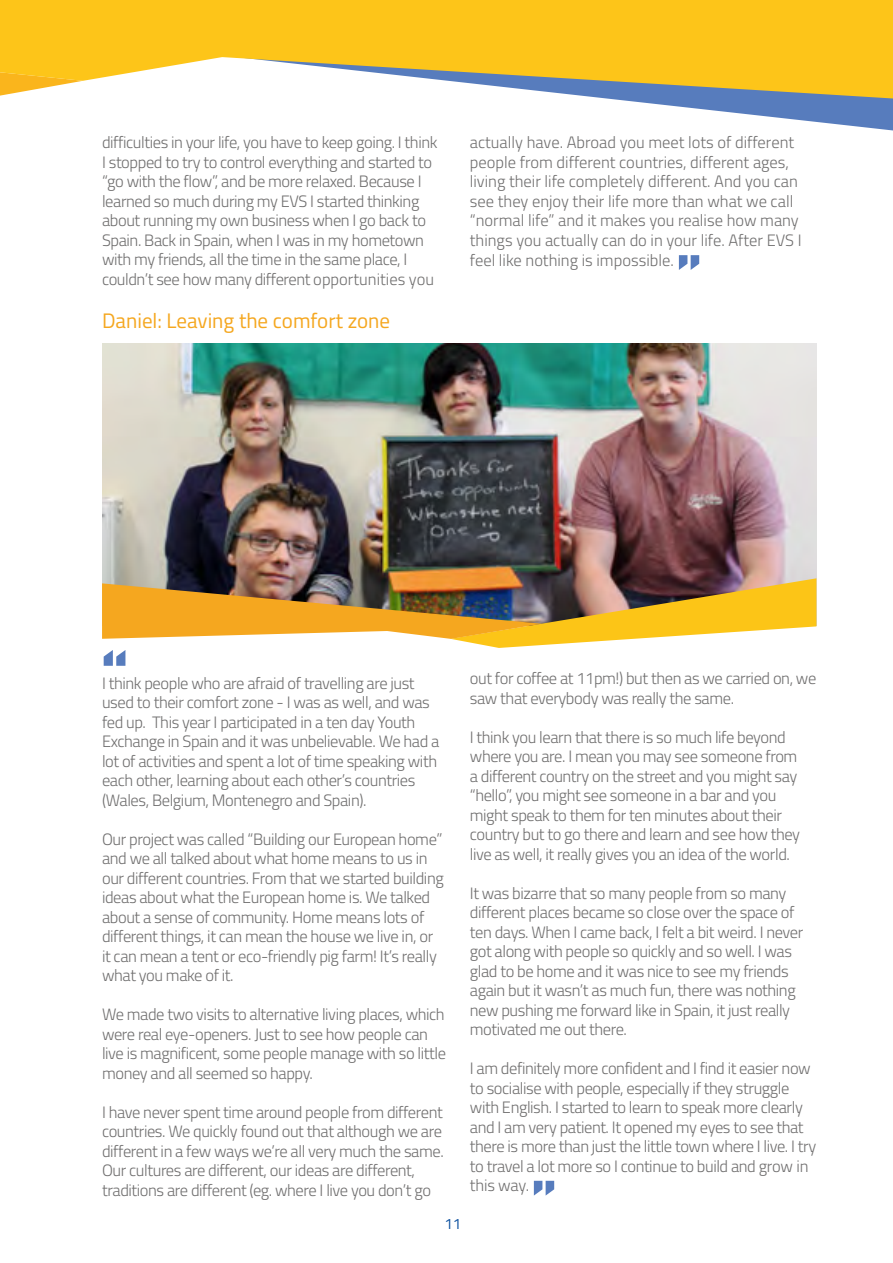
<style>
.page{position:relative;width:893px;height:1263px;background:#fff}
.page>*{position:absolute;margin:0;border:0;box-sizing:border-box;transform-origin:0 0}
.t1{font:90px "DIN Engschrift LT";color:#577cbd}
.t2{font:84px "DIN Engschrift LT";color:#577cbd}
.t3{font:21px "Titillium";color:#f5a71f}
.t4{font:300 16.5px/19.5px "Titillium";letter-spacing:-.025em;color:#706f6f}
.t5{font:300 16.5px/19.5px "Titillium";color:#706f6f}
.t6{font:15px "Titillium";color:#0a4f9e}
</style>
<div class="page">
<svg style="left:621px;top:100px;width:272px;height:31px"></svg>
<svg style="left:0;top:0;width:893px;height:100px;fill:#fdc519"></svg>
<img style="left:102px;top:343px;width:714px;height:235px">
<img style="left:102px;top:578px;width:714px;height:70px">
<p class="t4" style="left:102px;top:132px;width:337px">difficulties in your life, you have to keep going. I think I stopped to try to control everything and started to “go with the flow”, and be more relaxed. Because I learned so much during my EVS I started thinking about running my own business when I go back to Spain. Back in Spain, when I was in my hometown with my friends, all the time in the same place, I couldn’t see how many different opportunities you</p>
<p class="t5" style="left:470px;top:132px;width:333px">actually have. Abroad you meet lots of different people from different countries, different ages, living their life completely different. And you can see they enjoy their life more than what we call “normal life” and it makes you realise how many things you actually can do in your life. After EVS I feel like nothing is impossible.</p>
<h2 class="t2" style="left:677px;top:236px;width:25px">”</h2>
<p class="t3" style="left:102px;top:306px;width:290px">Daniel: Leaving the comfort zone</p>
<h1 class="t1" style="left:102px;top:630px;width:27px">“</h1>
<p class="t4" style="left:102px;top:672px;width:339px">I think people who are afraid of travelling are just used to their comfort zone - I was as well, and was fed up. This year I participated in a ten day Youth Exchange in Spain and it was unbelievable. We had a lot of activities and spent a lot of time speaking with each other, learning about each other’s countries (Wales, Belgium, Montenegro and Spain).</p>
<p class="t4" style="left:102px;top:828px;width:343px">Our project was called “Building our European home” and we all talked about what home means to us in our different countries. From that we started building ideas about what the European home is. We talked about a sense of community. Home means lots of different things, it can mean the house we live in, or it can mean a tent or eco-friendly pig farm! It’s really what you make of it.</p>
<p class="t4" style="left:102px;top:1004px;width:345px">We made two visits to alternative living places, which were real eye-openers. Just to see how people can live is magnificent, some people manage with so little money and all seemed so happy.</p>
<p class="t4" style="left:102px;top:1101px;width:343px">I have never spent time around people from different countries. We quickly found out that although we are different in a few ways we’re all very much the same.<br>Our cultures are different, our ideas are different, traditions are different (eg. where I live you don’t go</p>
<p class="t6" style="left:444px;top:1213px;width:18px">11</p>
<p class="t4" style="left:470px;top:668px;width:348px">out for coffee at 11pm!) but then as we carried on, we saw that everybody was really the same.</p>
<p class="t4" style="left:470px;top:726px;width:332px">I think you learn that there is so much life beyond where you are. I mean you may see someone from a different country on the street and you might say “hello”, you might see someone in a bar and you might speak to them for ten minutes about their country but to go there and learn and see how they live as well, it really gives you an idea of the world.</p>
<p class="t4" style="left:470px;top:882px;width:335px">It was bizarre that so many people from so many different places became so close over the space of ten days. When I came back, I felt a bit weird. I never got along with people so quickly and so well. I was glad to be home and it was nice to see my friends again but it wasn’t as much fun, there was nothing new pushing me forward like in Spain, it just really motivated me out there.</p>
<p class="t4" style="left:470px;top:1058px;width:348px">I am definitely more confident and I find it easier now to socialise with people, especially if they struggle with English. I started to learn to speak more clearly and I am very patient. It opened my eyes to see that there is more than just the little town where I live. I try to travel a lot more so I continue to build and grow in this way.</p>
<h2 class="t2" style="left:532px;top:1162px;width:25px">”</h2>
</div>
